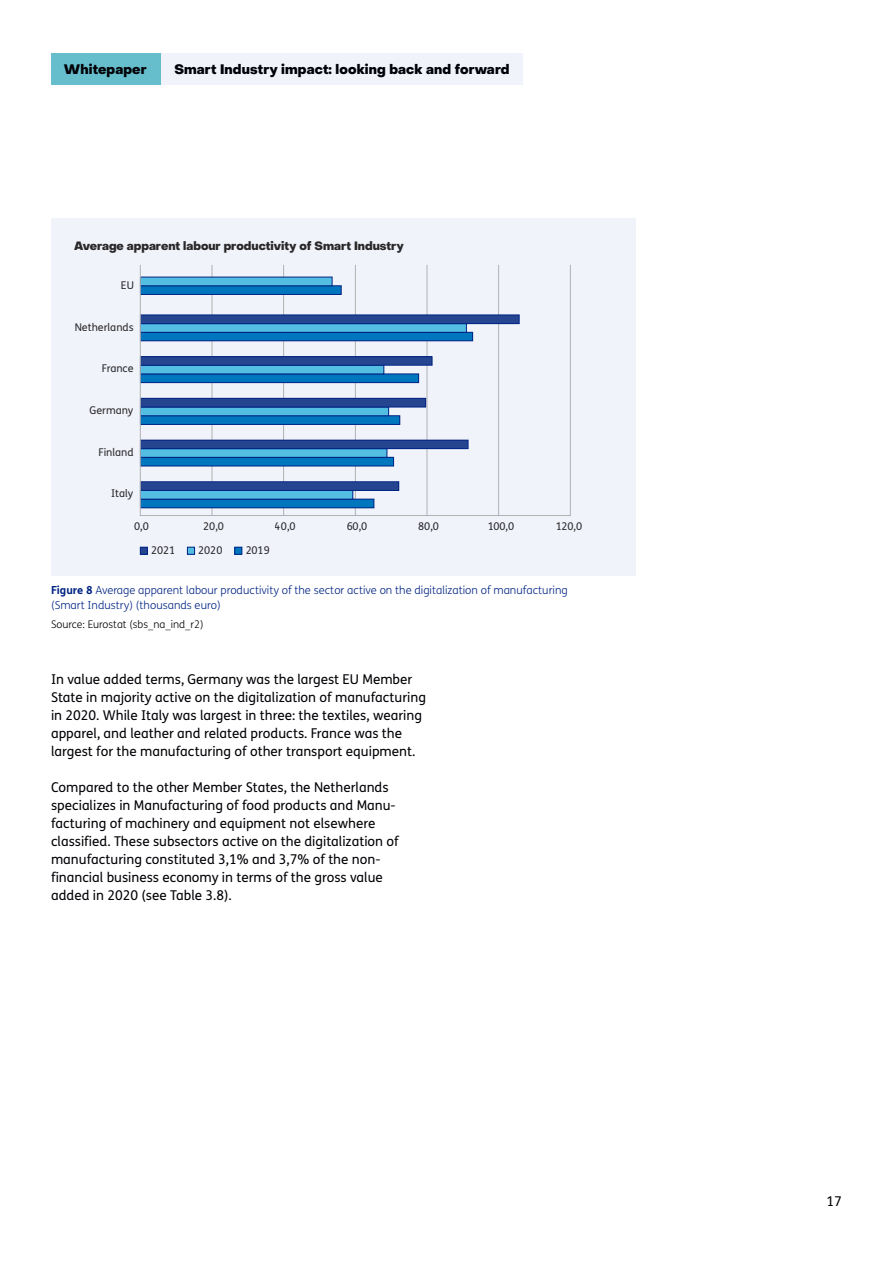
<style>
.page{position:relative;width:893px;height:1263px;background:#fff}
.page>*{position:absolute;margin:0;border:0;box-sizing:border-box;transform-origin:0 0}
.BT1_broodtekst{font:13.5px/18px "FS Me Pro";color:#000106}
.t1{font:800 13.5px "PP Object Sans";letter-spacing:.01em;color:#000106}
.t2{font:800 11.85px "PP Object Sans";color:#2a2729}
.t3{font:300 11.1px/15px "FS Me Pro";color:#002484}
.t4{font:10.65px "FS Me Pro";color:#2a2729}
.t5{font:300 10.5px "FS Me Pro";color:#000}
.s1{font-weight:700}
</style>
<div class="page">
<div style="left:51px;top:219px;width:585px;height:357px;background:#f0f3fa"></div>
<hr style="left:570px;top:265px;width:1px;height:250px;background:#b2b2b2">
<hr style="left:498px;top:265px;width:1px;height:250px;background:#b2b2b2">
<hr style="left:427px;top:265px;width:1px;height:250px;background:#b2b2b2">
<hr style="left:355px;top:265px;width:1px;height:250px;background:#b2b2b2">
<hr style="left:283px;top:265px;width:1px;height:250px;background:#b2b2b2">
<hr style="left:212px;top:265px;width:1px;height:250px;background:#b2b2b2">
<div style="left:140px;top:499px;width:234px;height:9px;background:#0076be"></div>
<div style="left:140px;top:499px;width:234px;height:9px;border:1px solid #002484"></div>
<div style="left:140px;top:457px;width:254px;height:9px;background:#0076be"></div>
<div style="left:140px;top:457px;width:254px;height:9px;border:1px solid #002484"></div>
<div style="left:140px;top:416px;width:260px;height:8px;background:#0076be"></div>
<div style="left:140px;top:415px;width:260px;height:10px;border:1px solid #002484"></div>
<div style="left:140px;top:374px;width:279px;height:9px;background:#0076be"></div>
<div style="left:140px;top:374px;width:279px;height:9px;border:1px solid #002484"></div>
<div style="left:140px;top:332px;width:333px;height:9px;background:#0076be"></div>
<div style="left:140px;top:332px;width:333px;height:9px;border:1px solid #002484"></div>
<div style="left:140px;top:286px;width:201px;height:8px;background:#0076be"></div>
<div style="left:140px;top:285px;width:201px;height:10px;border:1px solid #002484"></div>
<div style="left:140px;top:490px;width:213px;height:9px;background:#53bde2"></div>
<div style="left:140px;top:449px;width:247px;height:8px;background:#53bde2"></div>
<div style="left:140px;top:448px;width:247px;height:10px;border:1px solid #002484"></div>
<div style="left:140px;top:407px;width:249px;height:9px;background:#53bde2"></div>
<div style="left:140px;top:407px;width:249px;height:9px;border:1px solid #002484"></div>
<div style="left:140px;top:365px;width:244px;height:9px;background:#53bde2"></div>
<div style="left:140px;top:365px;width:244px;height:9px;border:1px solid #002484"></div>
<div style="left:140px;top:324px;width:326px;height:8px;background:#53bde2"></div>
<div style="left:140px;top:323px;width:327px;height:10px;border:1px solid #002484"></div>
<div style="left:140px;top:277px;width:192px;height:9px;background:#53bde2"></div>
<div style="left:140px;top:277px;width:192px;height:9px;border:1px solid #002484"></div>
<div style="left:140px;top:482px;width:259px;height:8px;background:#264590"></div>
<div style="left:140px;top:481px;width:259px;height:10px;border:1px solid #002484"></div>
<div style="left:140px;top:440px;width:328px;height:9px;background:#264590"></div>
<div style="left:140px;top:440px;width:328px;height:9px;border:1px solid #002484"></div>
<div style="left:140px;top:398px;width:286px;height:9px;background:#264590"></div>
<div style="left:140px;top:398px;width:286px;height:9px;border:1px solid #002484"></div>
<div style="left:140px;top:357px;width:292px;height:8px;background:#264590"></div>
<div style="left:140px;top:356px;width:292px;height:9px;border:1px solid #002484"></div>
<div style="left:140px;top:315px;width:379px;height:9px;background:#264590"></div>
<div style="left:140px;top:315px;width:379px;height:9px;border:1px solid #002484"></div>
<hr style="left:140px;top:265px;width:1px;height:250px;background:#b2b2b2">
<div style="left:140px;top:547px;width:7px;height:7px;background:#264590"></div>
<div style="left:140px;top:547px;width:8px;height:8px;border:1px solid #002484"></div>
<div style="left:187px;top:547px;width:8px;height:7px;background:#53bde2"></div>
<div style="left:187px;top:547px;width:8px;height:8px;border:1px solid #002484"></div>
<div style="left:235px;top:547px;width:7px;height:7px;background:#0076be"></div>
<div style="left:234px;top:547px;width:8px;height:8px;border:1px solid #002484"></div>
<hr style="left:140px;top:515px;width:430px;height:1px;background:#b2b2b2">
<div style="left:51px;top:53px;width:111px;height:32px;background:#66becc"></div>
<div style="left:162px;top:53px;width:361px;height:31px;background:#f0f3fa"></div>
<p class="t1" style="left:64px;top:61px;width:84px">Whitepaper</p>
<p class="t1" style="left:174px;top:61px;width:337px">Smart Industry impact: looking back and forward</p>
<p class="t2" style="left:74px;top:239px;width:331px">Average apparent labour productivity of Smart Industry</p>
<p class="t4" style="left:121px;top:278px;width:15px">EU</p>
<p class="t4" style="left:75px;top:320px;width:60px">Netherlands</p>
<p class="t4" style="left:102px;top:361px;width:33px">France</p>
<p class="t4" style="left:90px;top:403px;width:45px">Germany</p>
<p class="t4" style="left:99px;top:444px;width:37px">Finland</p>
<p class="t4" style="left:111px;top:486px;width:24px">Italy</p>
<p class="t4" style="left:134px;top:519px;width:16px">0,0</p>
<p class="t4" style="left:203px;top:519px;width:22px">20,0</p>
<p class="t4" style="left:275px;top:519px;width:22px">40,0</p>
<p class="t4" style="left:346px;top:519px;width:22px">60,0</p>
<p class="t4" style="left:418px;top:519px;width:22px">80,0</p>
<p class="t4" style="left:487px;top:519px;width:28px">100,0</p>
<p class="t4" style="left:555px;top:519px;width:28px">120,0</p>
<p class="t4" style="left:151px;top:543px;width:26px">2021</p>
<p class="t4" style="left:198px;top:543px;width:26px">2020</p>
<p class="t4" style="left:245px;top:543px;width:26px">2019</p>
<p class="t3" style="left:51px;top:582px;width:518px"><span class="s1">Figure 8</span> Average apparent labour productivity of the sector active on the digitalization of manufacturing (Smart Industry) (thousands euro)</p>
<p class="t5" style="left:51px;top:617px;width:154px">Source: Eurostat (sbs_na_ind_r2)</p>
<p class="BT1_broodtekst" style="left:51px;top:670px;width:377px">In value added terms, Germany was the largest EU Member State in majority active on the digitalization of manufacturing in 2020. While Italy was largest in three: the textiles, wearing apparel, and leather and related products. France was the largest for the manufacturing of other transport equipment.</p>
<p class="BT1_broodtekst" style="left:51px;top:778px;width:349px">Compared to the other Member States, the Netherlands specializes in Manufacturing of food products and Manu&shy;facturing of machinery and equipment not elsewhere classified. These subsectors active on the digitalization of manufacturing constituted 3,1% and 3,7% of the non-- financial business economy in terms of the gross value added in 2020 (see Table 3.8).</p>
<p class="BT1_broodtekst" style="left:826px;top:1192px;width:17px">17</p>
</div>
